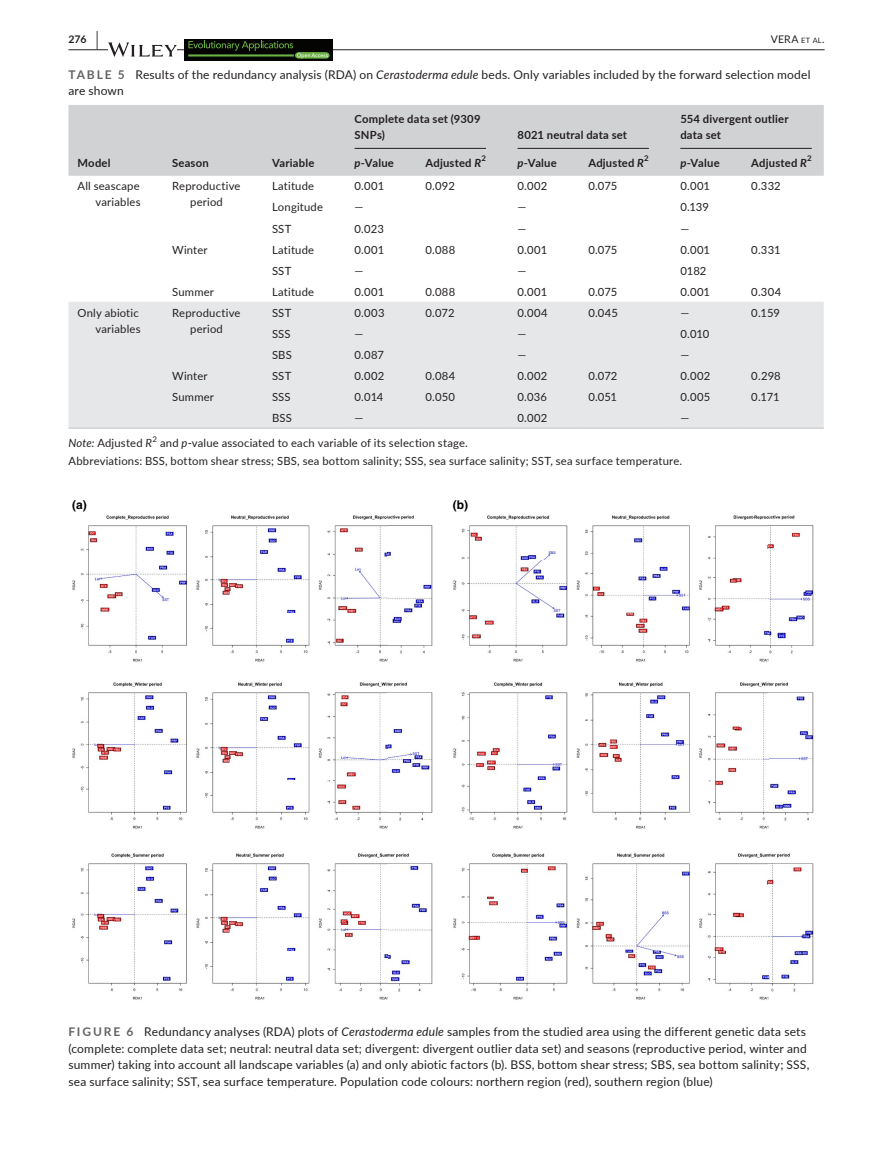
<style>
.page{position:relative;width:893px;height:1174px;background:#fff}
.page>*{position:absolute;margin:0;border:0;box-sizing:border-box;transform-origin:0 0}
.t1{font:12px/16.5px "Lato";letter-spacing:.015em;color:#231f20}
.t2{font:700 12px "Helvetica";color:#000}
.t3{font:11.25px/15.8px "Lato";letter-spacing:.015em;color:#231f20;text-align:right}
.t4{font:700 11.25px/15.8px "Lato";letter-spacing:.02em;color:#231f20}
.t5{font:10.5px "Lato";color:#231f20}
.t6{font:700 10.5px "Lato";color:#231f20}
.t7{font:700 7.8px "Lato";color:#231f20}
.t8{font:7.8px "Lato";color:#231f20}
.s1{font-size:19.5px}
.s2{font-size:7.35px}
.s3{font-weight:700;color:#636366}
.s4{font-style:italic}
</style>
<div class="page">
<hr style="left:68px;top:49px;width:756px;height:1px;background:#231f20">
<svg style="left:108px;top:42px;width:69px;height:15px"></svg>
<div style="left:185px;top:39px;width:148px;height:21px;background:#040503"></div>
<svg style="left:188px;top:41px;width:142px;height:18px"></svg>
<div style="left:68px;top:105px;width:756px;height:71px;background:#d1d2d4"></div>
<div style="left:68px;top:302px;width:756px;height:125px;background:#e6e7e9"></div>
<hr style="left:68px;top:427px;width:95px;height:2px;background:#d1d2d4">
<hr style="left:163px;top:427px;width:100px;height:2px;background:#d1d2d4">
<hr style="left:263px;top:427px;width:83px;height:2px;background:#d1d2d4">
<hr style="left:346px;top:427px;width:70px;height:2px;background:#d1d2d4">
<hr style="left:416px;top:427px;width:92px;height:2px;background:#d1d2d4">
<hr style="left:508px;top:427px;width:71px;height:2px;background:#d1d2d4">
<hr style="left:579px;top:427px;width:92px;height:2px;background:#d1d2d4">
<hr style="left:671px;top:427px;width:71px;height:2px;background:#d1d2d4">
<hr style="left:742px;top:427px;width:82px;height:2px;background:#d1d2d4">
<hr style="left:355px;top:148px;width:131px;height:1px;background:#231f20">
<hr style="left:517px;top:148px;width:132px;height:1px;background:#231f20">
<hr style="left:680px;top:148px;width:132px;height:1px;background:#231f20">
<img style="left:72px;top:515px;width:361px;height:147px">
<img style="left:72px;top:682px;width:361px;height:147px">
<img style="left:72px;top:853px;width:361px;height:147px">
<img style="left:453px;top:515px;width:361px;height:147px">
<img style="left:453px;top:682px;width:361px;height:147px">
<img style="left:453px;top:853px;width:361px;height:147px">
<p class="t6" style="left:68px;top:31px;width:31px">276 <span class="s1">|</span></p>
<p class="t5" style="left:771px;top:31px;width:55px">VERA <span class="s2">et al</span>.</p>
<p class="t1" style="left:68px;top:66px;width:744px"><span class="s3">TABLE 5</span> Results of the redundancy analysis (RDA) on <span class="s4">Cerastoderma edule</span> beds. Only variables included by the forward selection model are shown</p>
<p class="t4" style="left:77px;top:154px;width:35px">Model</p>
<p class="t4" style="left:172px;top:154px;width:38px">Season</p>
<p class="t4" style="left:272px;top:154px;width:44px">Variable</p>
<p class="t4" style="left:355px;top:111px;width:128px">Complete data set (9309<br>SNPs)</p>
<p class="t4" style="left:517px;top:126px;width:111px">8021 neutral data set</p>
<p class="t4" style="left:680px;top:111px;width:110px">554 divergent outlier data set</p>
<p class="t4" style="left:355px;top:154px;width:41px"><span class="s4">p</span>-Value</p>
<p class="t4" style="left:425px;top:154px;width:57px">Adjusted <span class="s4">R</span></p>
<p class="t7" style="left:481px;top:153px;width:6px">2</p>
<p class="t4" style="left:517px;top:154px;width:41px"><span class="s4">p</span>-Value</p>
<p class="t4" style="left:588px;top:154px;width:57px">Adjusted <span class="s4">R</span></p>
<p class="t7" style="left:644px;top:153px;width:6px">2</p>
<p class="t4" style="left:680px;top:154px;width:41px"><span class="s4">p</span>-Value</p>
<p class="t4" style="left:751px;top:154px;width:57px">Adjusted <span class="s4">R</span></p>
<p class="t7" style="left:807px;top:153px;width:6px">2</p>
<p class="t3" style="left:77px;top:178px;width:65px">All seascape variables</p>
<p class="t3" style="left:172px;top:178px;width:70px;text-align:center">Reproductive period</p>
<p class="t3" style="left:272px;top:178px;width:44px">Latitude</p>
<p class="t3" style="left:355px;top:178px;width:31px">0.001</p>
<p class="t3" style="left:425px;top:178px;width:31px">0.092</p>
<p class="t3" style="left:517px;top:178px;width:31px">0.002</p>
<p class="t3" style="left:588px;top:178px;width:30px">0.075</p>
<p class="t3" style="left:680px;top:178px;width:31px">0.001</p>
<p class="t3" style="left:751px;top:178px;width:31px">0.332</p>
<p class="t3" style="left:272px;top:199px;width:53px">Longitude</p>
<p class="t3" style="left:355px;top:199px;width:10px">—</p>
<p class="t3" style="left:517px;top:199px;width:10px">—</p>
<p class="t3" style="left:680px;top:199px;width:30px">0.139</p>
<p class="t3" style="left:272px;top:220px;width:21px">SST</p>
<p class="t3" style="left:355px;top:220px;width:31px">0.023</p>
<p class="t3" style="left:517px;top:220px;width:10px">—</p>
<p class="t3" style="left:680px;top:220px;width:10px">—</p>
<p class="t3" style="left:172px;top:241px;width:37px">Winter</p>
<p class="t3" style="left:272px;top:241px;width:44px">Latitude</p>
<p class="t3" style="left:355px;top:241px;width:31px">0.001</p>
<p class="t3" style="left:425px;top:241px;width:31px">0.088</p>
<p class="t3" style="left:517px;top:241px;width:31px">0.001</p>
<p class="t3" style="left:588px;top:241px;width:30px">0.075</p>
<p class="t3" style="left:680px;top:241px;width:31px">0.001</p>
<p class="t3" style="left:751px;top:241px;width:31px">0.331</p>
<p class="t3" style="left:272px;top:262px;width:21px">SST</p>
<p class="t3" style="left:355px;top:262px;width:10px">—</p>
<p class="t3" style="left:517px;top:262px;width:10px">—</p>
<p class="t3" style="left:680px;top:262px;width:28px">0182</p>
<p class="t3" style="left:172px;top:283px;width:43px">Summer</p>
<p class="t3" style="left:272px;top:283px;width:44px">Latitude</p>
<p class="t3" style="left:355px;top:283px;width:31px">0.001</p>
<p class="t3" style="left:425px;top:283px;width:31px">0.088</p>
<p class="t3" style="left:517px;top:283px;width:31px">0.001</p>
<p class="t3" style="left:588px;top:283px;width:30px">0.075</p>
<p class="t3" style="left:680px;top:283px;width:31px">0.001</p>
<p class="t3" style="left:751px;top:283px;width:32px">0.304</p>
<p class="t3" style="left:77px;top:304px;width:65px">Only abiotic variables</p>
<p class="t3" style="left:172px;top:304px;width:70px;text-align:center">Reproductive period</p>
<p class="t3" style="left:272px;top:304px;width:21px">SST</p>
<p class="t3" style="left:355px;top:304px;width:31px">0.003</p>
<p class="t3" style="left:425px;top:304px;width:31px">0.072</p>
<p class="t3" style="left:517px;top:304px;width:32px">0.004</p>
<p class="t3" style="left:588px;top:304px;width:31px">0.045</p>
<p class="t3" style="left:680px;top:304px;width:10px">—</p>
<p class="t3" style="left:751px;top:304px;width:30px">0.159</p>
<p class="t3" style="left:272px;top:325px;width:20px">SSS</p>
<p class="t3" style="left:355px;top:325px;width:10px">—</p>
<p class="t3" style="left:517px;top:325px;width:10px">—</p>
<p class="t3" style="left:680px;top:325px;width:31px">0.010</p>
<p class="t3" style="left:272px;top:346px;width:21px">SBS</p>
<p class="t3" style="left:355px;top:346px;width:31px">0.087</p>
<p class="t3" style="left:517px;top:346px;width:10px">—</p>
<p class="t3" style="left:680px;top:346px;width:10px">—</p>
<p class="t3" style="left:172px;top:367px;width:37px">Winter</p>
<p class="t3" style="left:272px;top:367px;width:21px">SST</p>
<p class="t3" style="left:355px;top:367px;width:31px">0.002</p>
<p class="t3" style="left:425px;top:367px;width:31px">0.084</p>
<p class="t3" style="left:517px;top:367px;width:31px">0.002</p>
<p class="t3" style="left:588px;top:367px;width:31px">0.072</p>
<p class="t3" style="left:680px;top:367px;width:31px">0.002</p>
<p class="t3" style="left:751px;top:367px;width:31px">0.298</p>
<p class="t3" style="left:172px;top:389px;width:43px">Summer</p>
<p class="t3" style="left:272px;top:389px;width:20px">SSS</p>
<p class="t3" style="left:355px;top:389px;width:30px">0.014</p>
<p class="t3" style="left:425px;top:389px;width:31px">0.050</p>
<p class="t3" style="left:517px;top:389px;width:31px">0.036</p>
<p class="t3" style="left:588px;top:389px;width:30px">0.051</p>
<p class="t3" style="left:680px;top:389px;width:31px">0.005</p>
<p class="t3" style="left:751px;top:389px;width:30px">0.171</p>
<p class="t3" style="left:272px;top:410px;width:21px">BSS</p>
<p class="t3" style="left:355px;top:410px;width:10px">—</p>
<p class="t3" style="left:517px;top:410px;width:31px">0.002</p>
<p class="t3" style="left:680px;top:410px;width:10px">—</p>
<p class="t3" style="left:68px;top:434px;width:85px"><span class="s4">Note:</span> Adjusted <span class="s4">R</span></p>
<p class="t8" style="left:153px;top:433px;width:6px">2</p>
<p class="t3" style="left:68px;top:433px;width:615px;line-height:18px;text-align:left;text-indent:92px">and <span class="s4">p</span>-value associated to each variable of its selection stage.<br>Abbreviations: BSS, bottom shear stress; SBS, sea bottom salinity; SSS, sea surface salinity; SST, sea surface temperature.</p>
<p class="t2" style="left:72px;top:497px;width:16px">(a)</p>
<p class="t2" style="left:453px;top:497px;width:17px">(b)</p>
<p class="t1" style="left:68px;top:1023px;width:742px"><span class="s3">FIGURE 6</span> Redundancy analyses (RDA) plots of <span class="s4">Cerastoderma edule</span> samples from the studied area using the different genetic data sets (complete: complete data set; neutral: neutral data set; divergent: divergent outlier data set) and seasons (reproductive period, winter and summer) taking into account all landscape variables (a) and only abiotic factors (b). BSS, bottom shear stress; SBS, sea bottom salinity; SSS, sea surface salinity; SST, sea surface temperature. Population code colours: northern region (red), southern region (blue)</p>
</div>
